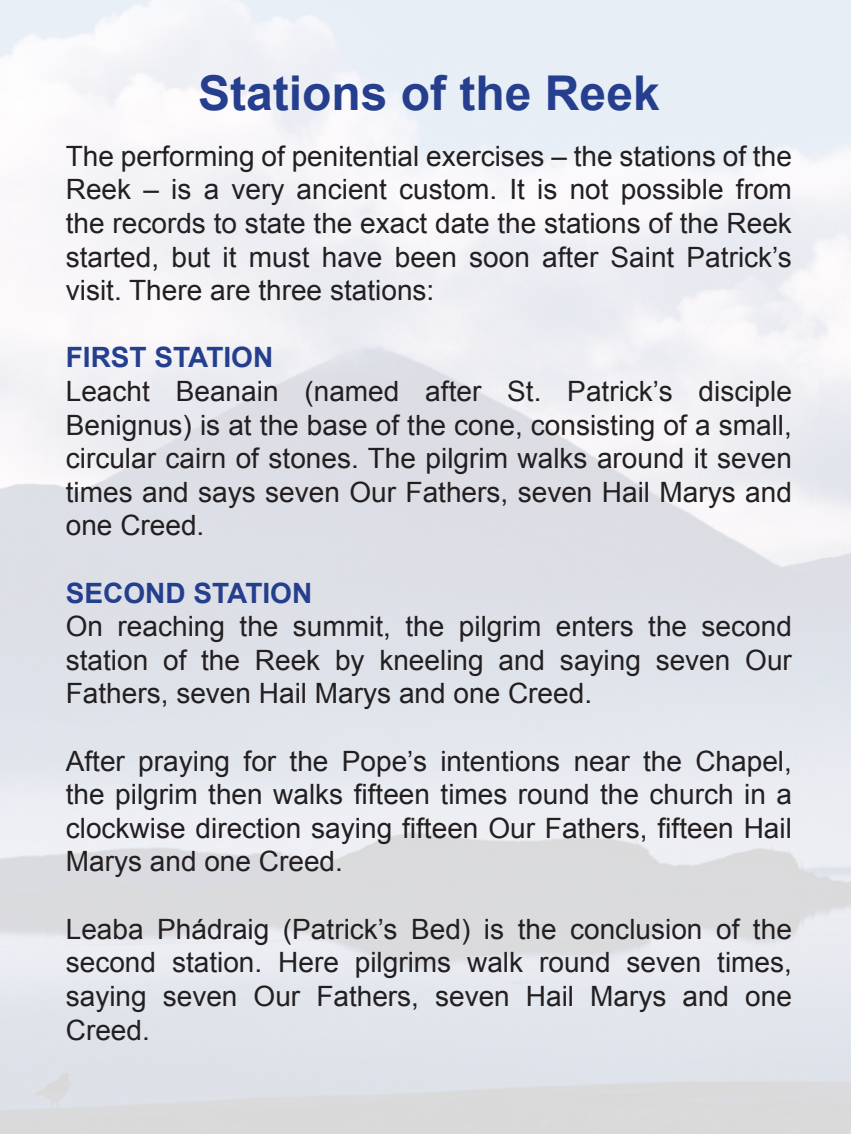
<style>
.page{position:relative;width:851px;height:1134px;background:#fff}
.page>*{position:absolute;margin:0;border:0;box-sizing:border-box;transform-origin:0 0}
.t1{font:700 48px "Arial";color:#253f8e}
.t2{font:28px/33.6px "Arial";color:#231f20;text-align:justify}
.t3{font:700 28px "Arial";color:#253f8e}
</style>
<div class="page">
<h1 class="t1" style="left:198px;top:61px;width:463px">Stations of the Reek</h1>
<p class="t2" style="left:66px;top:139px;width:727px">The performing of penitential exercises – the stations of the Reek – is a very ancient custom. It is not possible from the records to state the exact date the stations of the Reek started, but it must have been soon after Saint Patrick’s visit. There are three stations:</p>
<p class="t3" style="left:66px;top:339px;width:209px">FIRST STATION</p>
<p class="t2" style="left:66px;top:375px;width:727px">Leacht Beanain (named after St. Patrick’s disciple Benignus) is at the base of the cone, consisting of a small, circular cairn of stones. The pilgrim walks around it seven times and says seven Our Fathers, seven Hail Marys and one Creed.</p>
<p class="t3" style="left:66px;top:574px;width:248px">SECOND STATION</p>
<p class="t2" style="left:66px;top:610px;width:727px">On reaching the summit, the pilgrim enters the second station of the Reek by kneeling and saying seven Our Fathers, seven Hail Marys and one Creed.</p>
<p class="t2" style="left:66px;top:744px;width:727px">After praying for the Pope’s intentions near the Chapel, the pilgrim then walks fifteen times round the church in a clockwise direction saying fifteen Our Fathers, fifteen Hail Marys and one Creed.</p>
<p class="t2" style="left:66px;top:912px;width:727px">Leaba Phádraig (Patrick’s Bed) is the conclusion of the second station. Here pilgrims walk round seven times, saying seven Our Fathers, seven Hail Marys and one Creed.</p>
</div>
